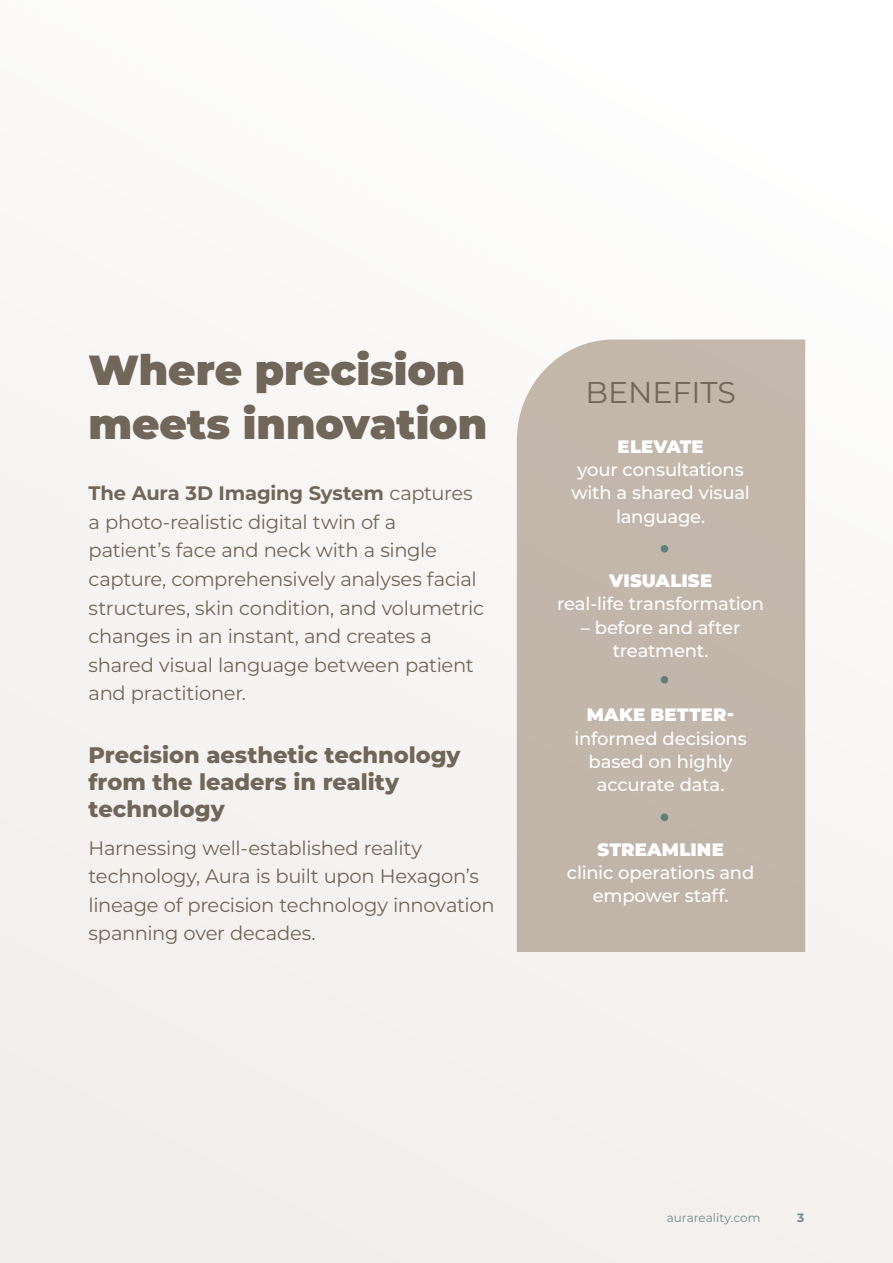
<style>
.page{position:relative;width:893px;height:1263px;background:#f7f5f3}
.page>*{position:absolute;margin:0;border:0;box-sizing:border-box;transform-origin:0 0}
.t1{font:900 42px/54px "Montserrat";letter-spacing:-.005em;color:#706659}
.t2{font:30px "Montserrat";color:#706659}
.t3{font:800 22.5px/27px "Montserrat";color:#706659}
.t4{font:19.5px/28.5px "Montserrat";letter-spacing:-.015em;color:#706659}
.t5{font:500 18px/23.2px "Montserrat";letter-spacing:-.01em;color:#fff;text-align:center}
.t6{font:900 18px "Montserrat";letter-spacing:.01em;color:#fff}
.t7{font:12px "Montserrat";color:#728a8d}
.t8{font:700 12px "Montserrat";color:#728a8d}
.s1{font-weight:700}
</style>
<div class="page">
<div style="left:517px;top:339px;width:288px;height:613px;background:#c2b6ab"></div>
<div style="left:661px;top:545px;width:7px;height:7px;background:#60807c;border-radius:50%"></div>
<div style="left:661px;top:676px;width:7px;height:7px;background:#5f7f7c;border-radius:50%"></div>
<div style="left:661px;top:813px;width:7px;height:8px;background:#5f7f7b;border-radius:50%"></div>
<h1 class="t1" style="left:89px;top:345px;width:400px">Where precision meets innovation</h1>
<p class="t4" style="left:89px;top:481px;width:397px"><span class="s1">The Aura 3D Imaging System</span> captures a photo-realistic digital twin of a<br>patient’s face and neck with a single capture, comprehensively analyses facial structures, skin condition, and volumetric changes in an instant, and creates a shared visual language between patient and practitioner.</p>
<p class="t3" style="left:89px;top:743px;width:373px">Precision aesthetic technology from the leaders in reality technology</p>
<p class="t4" style="left:89px;top:835px;width:408px">Harnessing well-established reality technology, Aura is built upon Hexagon’s lineage of precision technology innovation spanning over decades.</p>
<h2 class="t2" style="left:585px;top:380px;width:152px">BENEFITS</h2>
<p class="t6" style="left:618px;top:438px;width:88px">ELEVATE</p>
<p class="t5" style="left:571px;top:459px;width:180px">your consultations with a shared visual language.</p>
<p class="t6" style="left:609px;top:572px;width:105px">VISUALISE</p>
<p class="t5" style="left:557px;top:594px;width:209px">real-life transformation</p>
<p class="t5" style="left:581px;top:617px;width:161px">– before and after treatment.</p>
<p class="t6" style="left:587px;top:701px;width:149px">MAKE BETTER-</p>
<p class="t5" style="left:574px;top:728px;width:174px">informed decisions based on highly accurate data.</p>
<p class="t6" style="left:597px;top:841px;width:128px">STREAMLINE</p>
<p class="t5" style="left:567px;top:862px;width:189px">clinic operations and empower staff.</p>
<p class="t7" style="left:667px;top:1213px;width:95px">aurareality.com</p>
<p class="t8" style="left:797px;top:1212px;width:9px">3</p>
</div>
